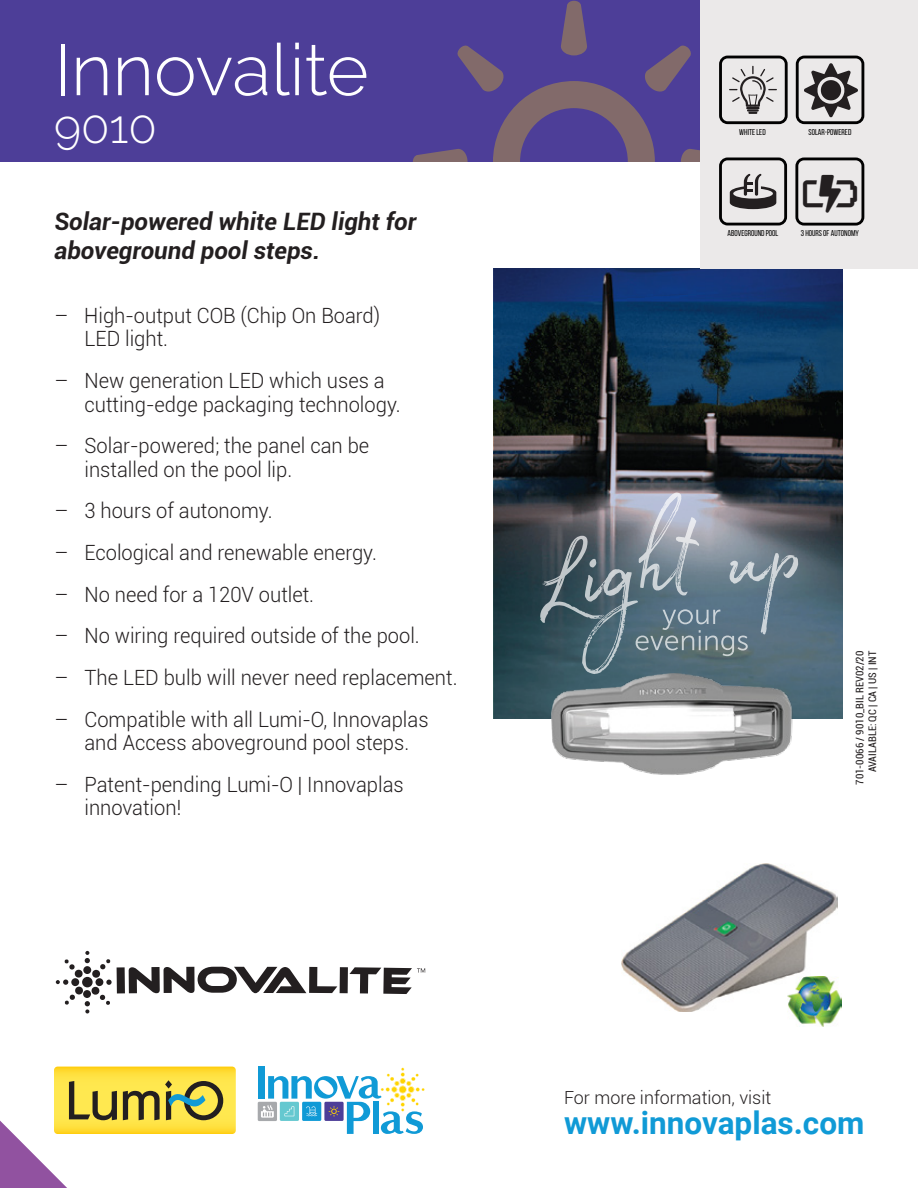
<style>
.page{position:relative;width:918px;height:1188px;background:#fff}
.page>*{position:absolute;margin:0;border:0;box-sizing:border-box;transform-origin:0 0}
.t1{font:300 72px "Raleway";color:#fff}
.t2{font:300 46.5px "Raleway";color:#fff}
.t3{font:700 31.5px "Roboto";color:#109ad6}
.t4{font:italic 700 24px/28.8px "Roboto";color:#231f20}
.t5{font:300 21px/23.7px "Roboto";color:#231f20;scale:.96 1}
.t6{font:300 21px/23.7px "Roboto";color:#231f20;scale:.95 1}
.t7{font:300 18px "Roboto";color:#231f20}
.t8{font:condensed 10.5px/12.6px "Roboto";color:#231f20;text-align:right}
.t9{font:8.55px "Bebas Neue";color:#010101}
.t10{font:8.4px "Bebas Neue";color:#010101}
</style>
<div class="page">
<svg style="left:494px;top:268px;width:349px;height:450px;background:#213548"></svg>
<div style="left:0;top:0;width:918px;height:162px;background:#4d3e98"></div>
<svg style="left:413px;top:1px;width:287px;height:161px"></svg>
<div style="left:700px;top:0;width:218px;height:268px;background:#ebe9e9"></div>
<svg style="left:719px;top:158px;width:68px;height:67px"></svg>
<svg style="left:719px;top:56px;width:69px;height:68px"></svg>
<div style="left:117px;top:967px;width:8px;height:26px;background:#231f20"></div>
<svg style="left:129px;top:967px;width:208px;height:26px"></svg>
<div style="left:340px;top:967px;width:8px;height:26px;background:#231f20"></div>
<svg style="left:56px;top:951px;width:56px;height:62px"></svg>
<svg style="left:349px;top:967px;width:76px;height:27px"></svg>
<svg style="left:540px;top:493px;width:258px;height:181px;background:#6b7a85"></svg>
<div style="left:258px;top:1066px;width:7px;height:33px;background:#109ad6"></div>
<div style="left:258px;top:1102px;width:19px;height:19px;background:#a7a9ac"></div>
<svg style="left:261px;top:1068px;width:164px;height:66px"></svg>
<svg style="left:0;top:1067px;width:236px;height:121px"></svg>
<img style="left:552px;top:673px;width:248px;height:102px">
<img style="left:622px;top:864px;width:216px;height:147px">
<img style="left:788px;top:976px;width:54px;height:50px">
<svg style="left:795px;top:158px;width:69px;height:68px"></svg>
<svg style="left:796px;top:56px;width:68px;height:68px"></svg>
<h1 class="t1" style="left:54px;top:28px;width:316px">Innovalite</h1>
<h2 class="t2" style="left:54px;top:100px;width:104px">9010</h2>
<p class="t4" style="left:55px;top:206px;width:363px">Solar-powered white LED light for aboveground pool steps.</p>
<p class="t6" style="left:84px;top:303px;width:313px;text-indent:-30px">– High-output COB (Chip On Board)<br>LED light.</p>
<p class="t5" style="left:84px;top:368px;width:331px;text-indent:-30px">– New generation LED which uses a cutting-edge packaging technology.</p>
<p class="t5" style="left:84px;top:433px;width:298px;text-indent:-30px">– Solar-powered; the panel can be installed on the pool lip.</p>
<p class="t5" style="left:54px;top:498px;width:229px">– 3 hours of autonomy.</p>
<p class="t5" style="left:54px;top:540px;width:337px">– Ecological and renewable energy.</p>
<p class="t5" style="left:54px;top:582px;width:272px">– No need for a 120V outlet.</p>
<p class="t5" style="left:54px;top:623px;width:382px">– No wiring required outside of the pool.</p>
<p class="t5" style="left:54px;top:665px;width:421px">– The LED bulb will never need replacement.</p>
<p class="t5" style="left:54px;top:707px;width:391px;text-align:center">– Compatible with all Lumi-O, Innovaplas and Access aboveground pool steps.</p>
<p class="t5" style="left:84px;top:772px;width:334px;text-indent:-30px">– Patent-pending Lumi-O | Innovaplas innovation!</p>
<p class="t9" style="left:739px;top:127px;width:28px">WHITE LED</p>
<p class="t9" style="left:809px;top:127px;width:44px">SOLAR-POWERED</p>
<p class="t9" style="left:728px;top:229px;width:52px">ABOVEGROUND POOL</p>
<p class="t10" style="left:801px;top:229px;width:60px">3 HOURS OF AUTONOMY</p>
<p class="t8" style="left:853px;top:785px;width:135px;rotate:-90deg">701-0066 / 9010_BIL REV02/20<br>AVAILABLE: QC | CA | US | INT</p>
<p class="t7" style="left:564px;top:1085px;width:209px">For more information, visit</p>
<h3 class="t3" style="left:564px;top:1100px;width:302px">www.innovaplas.com</h3>
</div>
